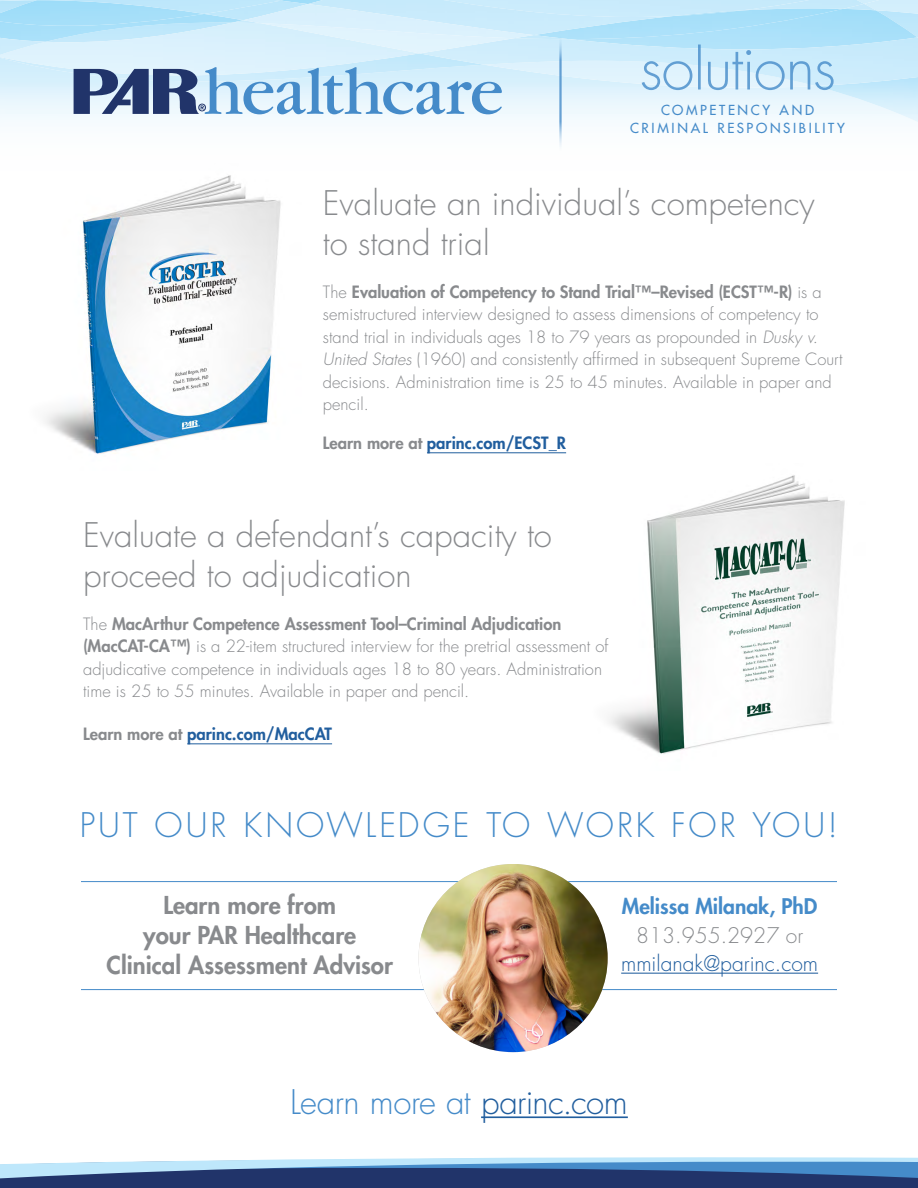
<style>
.page{position:relative;width:918px;height:1188px;background:#fff}
.page>*{position:absolute;margin:0;border:0;box-sizing:border-box;transform-origin:0 0}
.t1{font:300 33px/39.6px "Futura Std";color:#888a8d}
.t2{font:300 33px "Futura Std";letter-spacing:.09em;color:#458bc9}
.t3{font:300 33px "Futura Std";letter-spacing:-.02em;color:#458bc9}
.t4{font:800 24px/30px "Futura Std";color:#888a8d;text-align:center}
.t5{font:300 21px "Futura Std";color:#215e9e}
.t6{font:800 21px "Futura Std";color:#458bc9}
.t7{font:300 21px "Futura Std";color:#888a8d}
.t8{font:300 16.5px/22.5px "Futura Std";color:#888a8d}
.t9{font:800 16.5px "Futura Std";color:#215e9e}
.t10{font:500 13.5px/18px "Futura Std";letter-spacing:.2em;color:#458bc9;text-align:center}
.s1{font-weight:800}
.s2{font-style:italic}
.s3{color:#888a8d}
.s4{color:#215e9e}
</style>
<div class="page">
<img style="left:45px;top:190px;width:236px;height:264px">
<hr style="left:427px;top:452px;width:139px;height:1px;background:#215e9e">
<img style="left:0;top:75px;width:918px;height:47px">
<svg style="left:0;top:0;width:918px;height:37px"></svg>
<img style="left:37px;top:0;width:244px;height:14px">
<img style="left:514px;top:37px;width:404px;height:49px">
<img style="left:204px;top:1px;width:365px;height:38px">
<svg style="left:876px;top:4px;width:42px;height:11px"></svg>
<img style="left:876px;top:0;width:42px;height:4px">
<img style="left:0;top:56px;width:74px;height:19px">
<img style="left:0;top:20px;width:261px;height:36px">
<img style="left:864px;top:0;width:12px;height:17px">
<img style="left:308px;top:0;width:556px;height:35px">
<img style="left:261px;top:38px;width:253px;height:7px">
<img style="left:243px;top:4px;width:291px;height:34px">
<hr style="left:559px;top:34px;width:3px;height:119px;background:#458bc9">
<svg style="left:74px;top:45px;width:760px;height:69px"></svg>
<svg style="left:0;top:1157px;width:918px;height:31px"></svg>
<hr style="left:481px;top:1116px;width:147px;height:2px;background:#215e9e">
<hr style="left:621px;top:973px;width:197px;height:1px;background:#215e9e">
<hr style="left:81px;top:881px;width:756px;height:1px;background:#458bc9">
<hr style="left:81px;top:989px;width:756px;height:1px;background:#458bc9">
<img style="left:418px;top:864px;width:190px;height:188px">
<img style="left:609px;top:475px;width:236px;height:279px">
<hr style="left:187px;top:743px;width:145px;height:1px;background:#215e9e">
<p class="t10" style="left:630px;top:101px;width:216px">COMPETENCY AND<br>CRIMINAL RESPONSIBILITY</p>
<h1 class="t1" style="left:323px;top:184px;width:493px">Evaluate an individual’s competency to stand trial</h1>
<p class="t8" style="left:323px;top:281px;width:521px">The <span class="s1">Evaluation of Competency to Stand Trial™–Revised (ECST™-R)</span> is a semistructured interview designed to assess dimensions of competency to stand trial in individuals ages 18 to 79 years as propounded in <span class="s2">Dusky v.<br>United States</span> (1960) and consistently affirmed in subsequent Supreme Court decisions. Administration time is 25 to 45 minutes. Available in paper and pencil.</p>
<p class="t9" style="left:323px;top:433px;width:245px"><span class="s3">Learn more at</span> parinc.com/ECST_R</p>
<h1 class="t1" style="left:83px;top:517px;width:470px">Evaluate a defendant’s capacity to proceed to adjudication</h1>
<p class="t8" style="left:83px;top:613px;width:527px">The <span class="s1">MacArthur Competence Assessment Tool–Criminal Adjudication (MacCAT-CA™)</span> is a 22-item structured interview for the pretrial assessment of adjudicative competence in individuals ages 18 to 80 years. Administration time is 25 to 55 minutes. Available in paper and pencil.</p>
<p class="t9" style="left:83px;top:724px;width:250px"><span class="s3">Learn more at</span> parinc.com/MacCAT</p>
<h1 class="t2" style="left:80px;top:805px;width:760px">PUT OUR KNOWLEDGE TO WORK FOR YOU!</h1>
<h2 class="t4" style="left:107px;top:890px;width:288px">Learn more from<br>your PAR Healthcare<br>Clinical Assessment Advisor</h2>
<p class="t6" style="left:622px;top:893px;width:197px">Melissa Milanak, PhD</p>
<p class="t7" style="left:636px;top:922px;width:169px">813.955.2927 or</p>
<p class="t5" style="left:621px;top:951px;width:198px">mmilanak@parinc.com</p>
<h1 class="t3" style="left:290px;top:1082px;width:339px">Learn more at <span class="s4">parinc.com</span></h1>
</div>
